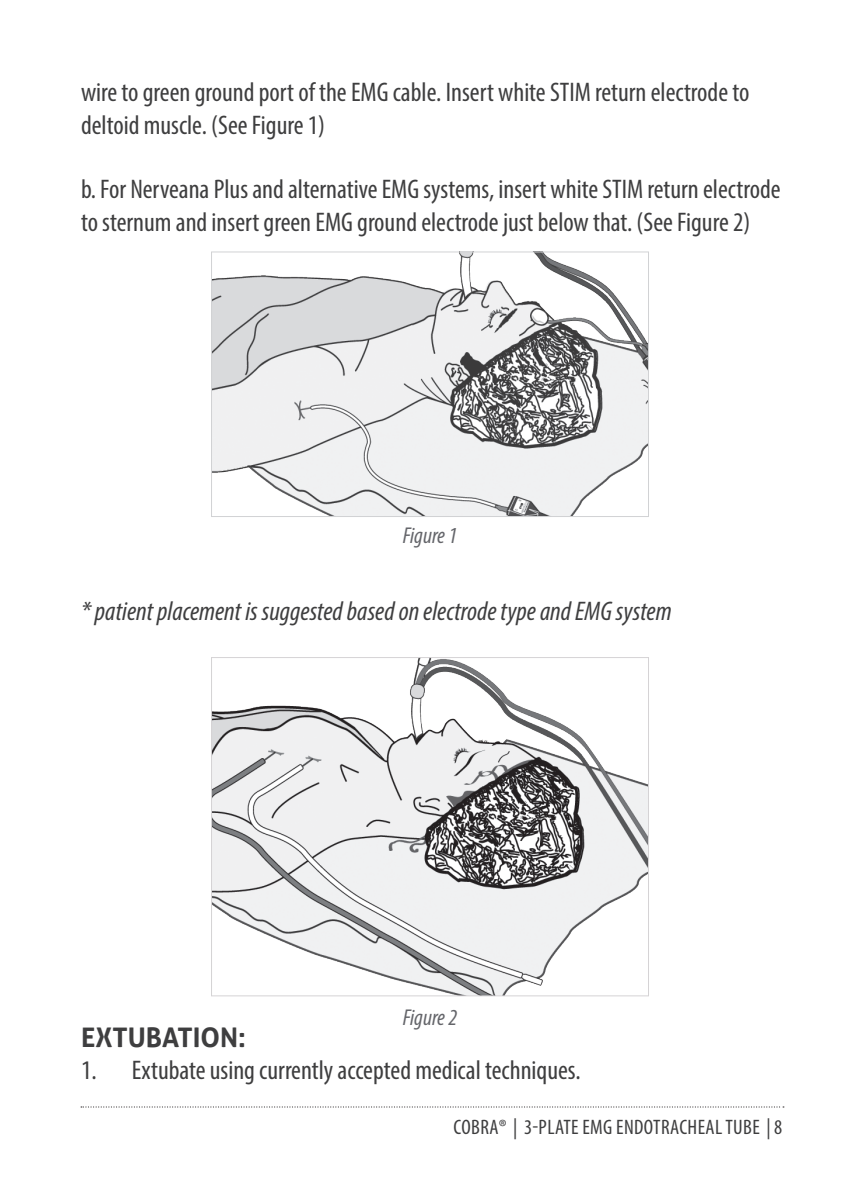
<style>
.page{position:relative;width:864px;height:1188px;background:#fff}
.page>*{position:absolute;margin:0;border:0;box-sizing:border-box;transform-origin:0 0}
.Body_Copy{font:condensed 27px/32.4px "Myriad Pro";color:#3e3e3f}
.Body_Copy-2{font:italic condensed 27px "Myriad Pro";color:#3e3e3f}
.Body_Copy-3{font:700 27px "Aller";color:#3e3e3f}
.t1{font:italic condensed 23.1px "Myriad Pro";color:#64656a}
.t2{font:condensed 21px "Myriad Pro";letter-spacing:.02em;color:#3e3e3f}
</style>
<div class="page">
<svg style="left:81px;top:1106px;width:703px;height:2px"></svg>
<img style="left:213px;top:659px;width:434px;height:335px">
<div style="left:211px;top:657px;width:438px;height:339px;border:1px solid #d5d3d5"></div>
<img style="left:213px;top:254px;width:434px;height:261px">
<div style="left:211px;top:252px;width:438px;height:265px;border:1px solid #d1d2d4"></div>
<p class="Body_Copy" style="left:81px;top:76px;width:670px">wire to green ground port of the EMG cable. Insert white STIM return electrode to deltoid muscle. (See Figure 1)</p>
<p class="Body_Copy" style="left:81px;top:173px;width:701px">b. For Nerveana Plus and alternative EMG systems, insert white STIM return electrode to sternum and insert green EMG ground electrode just below that. (See Figure 2)</p>
<p class="t1" style="left:403px;top:521px;width:56px">Figure 1</p>
<p class="Body_Copy-2" style="left:81px;top:594px;width:592px">* patient placement is suggested based on electrode type and EMG system</p>
<p class="t1" style="left:403px;top:1003px;width:56px">Figure 2</p>
<p class="Body_Copy-3" style="left:81px;top:1020px;width:166px">EXTUBATION:</p>
<p class="Body_Copy" style="left:81px;top:1054px;width:501px">1. Extubate using currently accepted medical techniques.</p>
<p class="t2" style="left:454px;top:1114px;width:330px">COBRA® | 3-PLATE EMG ENDOTRACHEAL TUBE | 8</p>
</div>
